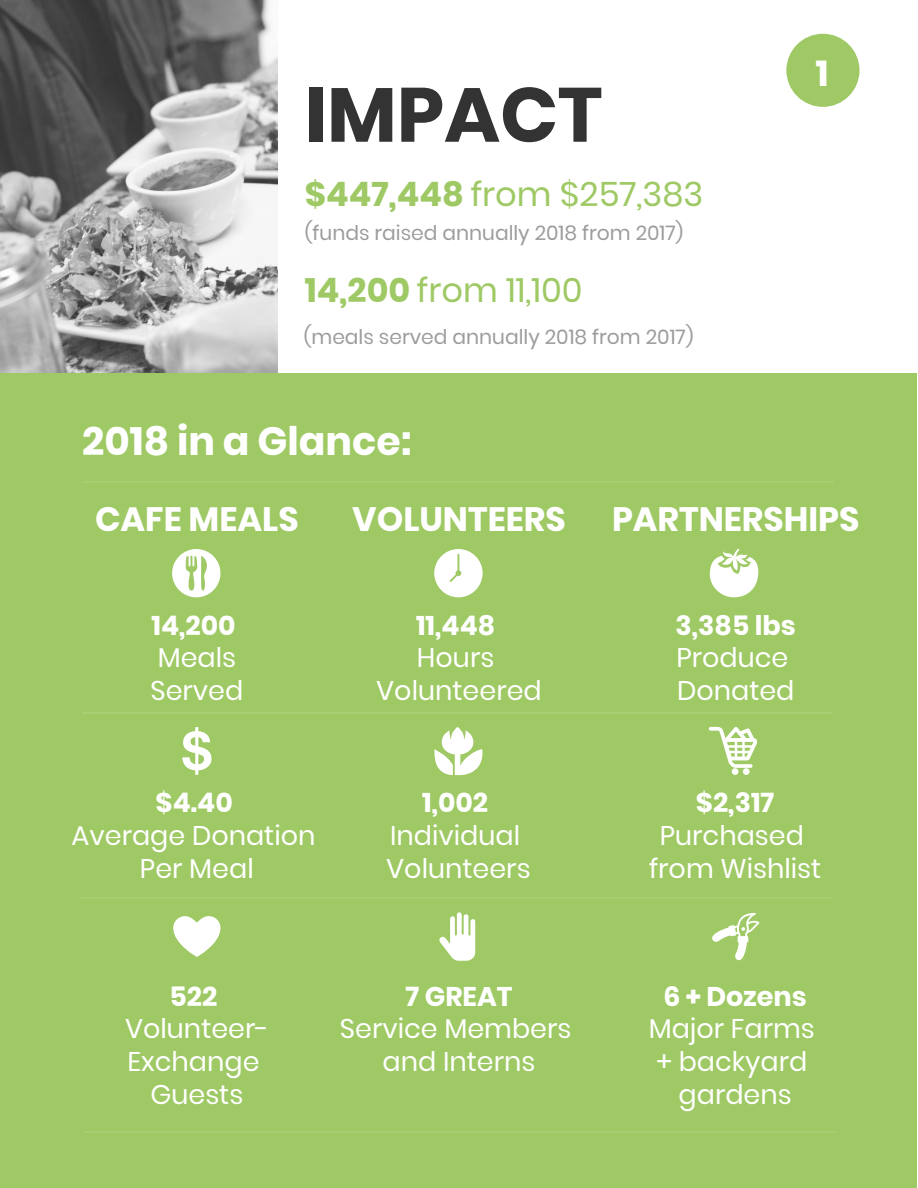
<style>
.page{position:relative;width:918px;height:1188px;background:#fff}
.page>*{position:absolute;margin:0;border:0;box-sizing:border-box;transform-origin:0 0}
.t1{font:700 76.5px "Poppins";color:#333}
.t2{font:700 39.3px "Poppins";color:#fff}
.t3{font:700 36px "Poppins";color:#fff}
.t4{font:33.75px "Poppins";color:#9ec964}
.t5{font:700 33.75px "Poppins";color:#fff}
.t6{font:27px/32.7px "Poppins";color:#fff;text-align:center}
.t7{font:700 27px "Poppins";color:#fff}
.t8{font:20.25px "Poppins";color:rgb(51 51 51/.49)}
.s1{font-weight:700}
</style>
<div class="page">
<img style="left:0;top:0;width:278px;height:373px">
<div style="left:0;top:373px;width:917px;height:815px;background:#9ec964"></div>
<div style="left:786px;top:34px;width:74px;height:73px;background:#9ec964;border-radius:50%"></div>
<hr style="left:83px;top:481px;width:751px;height:2px;background:#a7ce73">
<svg style="left:434px;top:727px;width:49px;height:48px"></svg>
<svg style="left:434px;top:549px;width:49px;height:48px"></svg>
<hr style="left:82px;top:712px;width:751px;height:1px;background:#a7ce73">
<hr style="left:81px;top:898px;width:750px;height:1px;background:#a7ce73">
<hr style="left:84px;top:1132px;width:751px;height:1px;background:#a7ce73">
<svg style="left:172px;top:549px;width:48px;height:48px"></svg>
<svg style="left:182px;top:727px;width:29px;height:48px"></svg>
<svg style="left:173px;top:916px;width:47px;height:41px"></svg>
<svg style="left:439px;top:912px;width:36px;height:49px"></svg>
<svg style="left:710px;top:549px;width:48px;height:48px"></svg>
<svg style="left:709px;top:727px;width:48px;height:48px"></svg>
<svg style="left:712px;top:913px;width:47px;height:47px"></svg>
<h1 class="t1" style="left:305px;top:71px;width:299px">IMPACT</h1>
<p class="t4" style="left:305px;top:174px;width:400px"><span class="s1">$447,448</span> from $257,383</p>
<p class="t8" style="left:305px;top:221px;width:380px">(funds raised annually 2018 from 2017)</p>
<p class="t4" style="left:305px;top:270px;width:279px"><span class="s1">14,200</span> from 11,100</p>
<p class="t8" style="left:304px;top:325px;width:391px">(meals served annually 2018 from 2017)</p>
<h2 class="t2" style="left:82px;top:418px;width:331px">2018 in a Glance:</h2>
<h3 class="t3" style="left:816px;top:52px;width:14px">1</h3>
<p class="t5" style="left:95px;top:500px;width:205px">CAFE MEALS</p>
<p class="t5" style="left:352px;top:500px;width:215px">VOLUNTEERS</p>
<p class="t5" style="left:612px;top:500px;width:249px">PARTNERSHIPS</p>
<p class="t7" style="left:151px;top:609px;width:86px">14,200</p>
<p class="t6" style="left:150px;top:641px;width:94px;text-align:left">Meals<br>Served</p>
<p class="t7" style="left:156px;top:787px;width:79px">$4.40</p>
<p class="t6" style="left:72px;top:819px;width:245px">Average Donation<br>Per Meal</p>
<p class="t7" style="left:416px;top:609px;width:81px">11,448</p>
<p class="t6" style="left:376px;top:641px;width:167px">Hours<br>Volunteered</p>
<p class="t7" style="left:422px;top:787px;width:68px">1,002</p>
<p class="t6" style="left:386px;top:819px;width:146px;text-align:left">Individual<br>Volunteers</p>
<p class="t7" style="left:170px;top:981px;width:49px">522</p>
<p class="t6" style="left:125px;top:1013px;width:146px">Volunteer-<br>Exchange<br>Guests</p>
<p class="t7" style="left:406px;top:981px;width:108px">7 GREAT</p>
<p class="t6" style="left:340px;top:1013px;width:233px">Service Members and Interns</p>
<p class="t7" style="left:676px;top:609px;width:122px">3,385 lbs</p>
<p class="t6" style="left:676px;top:641px;width:120px;text-align:left">Produce<br>Donated</p>
<p class="t7" style="left:696px;top:787px;width:80px">$2,317</p>
<p class="t6" style="left:649px;top:819px;width:174px">Purchased from Wishlist</p>
<p class="t7" style="left:664px;top:981px;width:145px">6 + Dozens</p>
<p class="t6" style="left:649px;top:1013px;width:168px">Major Farms + backyard gardens</p>
</div>
